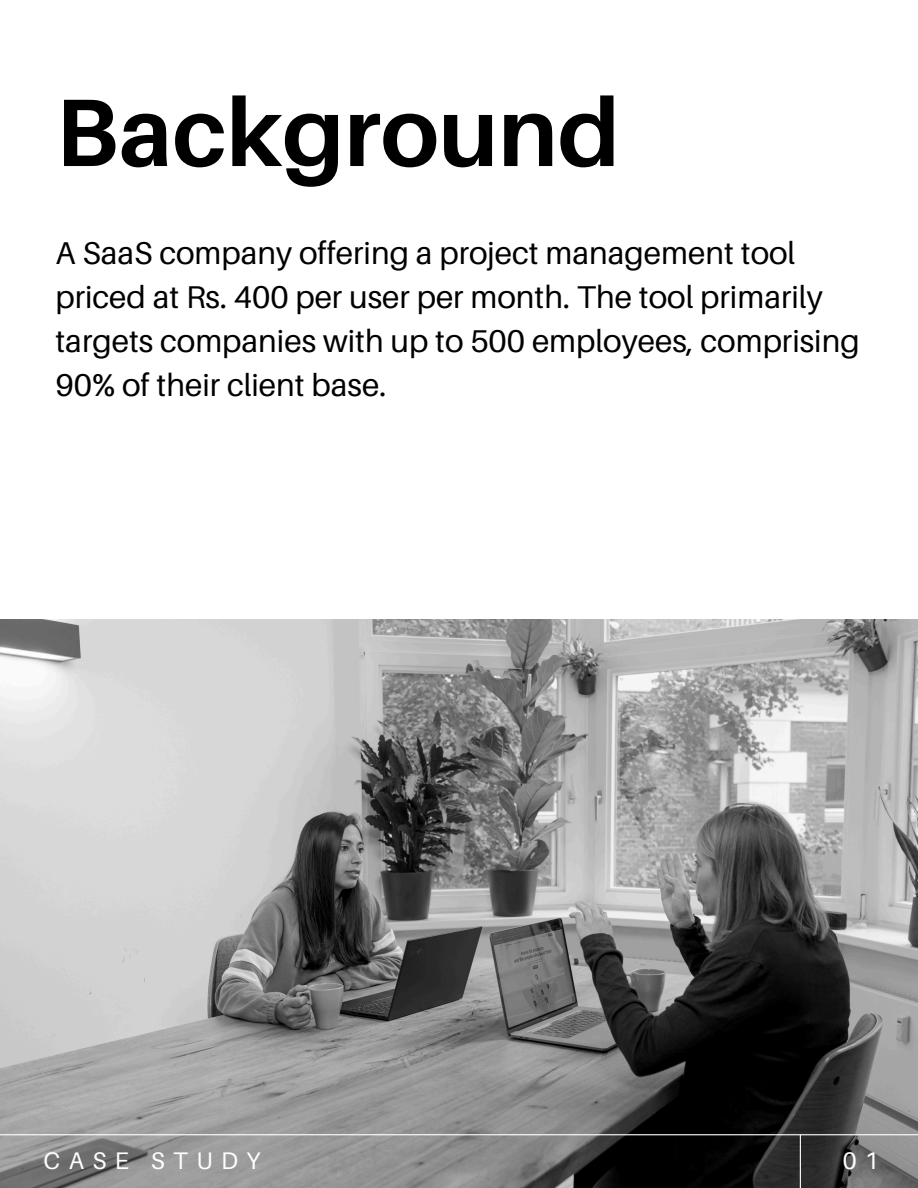
<style>
.page{position:relative;width:918px;height:1188px;background:#fff}
.page>*{position:absolute;margin:0;border:0;box-sizing:border-box;transform-origin:0 0}
.t1{font:700 96px "Aileron";color:#000}
.t2{font:31.5px/43.8px "Aileron";color:#000}
.t3{font:24px "Aileron";letter-spacing:.35em;color:#fff}
</style>
<div class="page">
<img style="left:0;top:619px;width:917px;height:569px">
<hr style="left:0;top:1134px;width:918px;height:1px;background:#fff">
<hr style="left:800px;top:1135px;width:1px;height:53px;background:#fff">
<h2 class="t1" style="left:55px;top:73px;width:566px">Background</h2>
<p class="t2" style="left:55px;top:231px;width:806px">A SaaS company offering a project management tool priced at Rs. 400 per user per month. The tool primarily targets companies with up to 500 employees, comprising 90% of their client base.</p>
<p class="t3" style="left:44px;top:1146px;width:218px">CASE STUDY</p>
<p class="t3" style="left:843px;top:1146px;width:38px">0 1</p>
</div>
